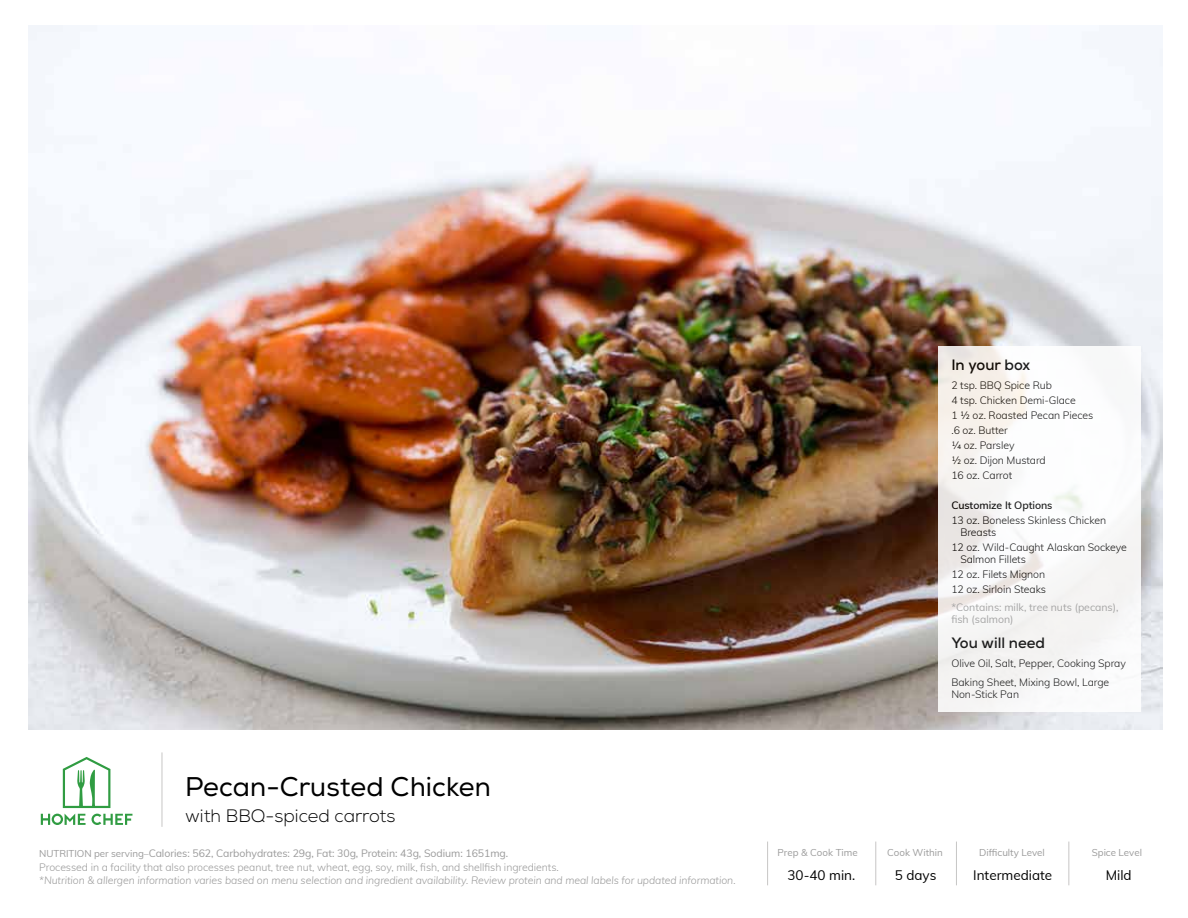
<style>
.page{position:relative;width:1188px;height:918px;background:#fff}
.page>*{position:absolute;margin:0;border:0;box-sizing:border-box;transform-origin:0 0}
.t1{font:27px "Nexa";color:#000}
.t2{font:300 18px "Nexa";color:#000}
.t3{font:700 15px "Nexa";color:#000}
.t4{font:13.5px "Muli";color:#000}
.t5{font:300 10.5px/15px "Muli";letter-spacing:-.005em;color:#000}
.t6{font:300 10.5px/13.5px "Muli";letter-spacing:-.005em;color:#9a9a9a}
.t7{font:italic 300 10.5px "Muli";letter-spacing:-.005em;color:#9a9a9a}
.t8{font:10.5px/12.6px "Muli";color:#9a9a9a}
.t9{font:600 10.5px "Muli";letter-spacing:-.005em;color:#000}
.t10{font:9.75px "Muli";color:#9a9a9a}
.s1{font-weight:400;font-size:9.75px}
.s2{font-weight:400}
</style>
<div class="page">
<img style="left:29px;top:26px;width:1133px;height:704px">
<hr style="left:162px;top:752px;width:1px;height:75px;background:#c7c6c5">
<div style="left:938px;top:346px;width:203px;height:365px;background:linear-gradient(to right,#f4f1ee,#fbfcfd)"></div>
<svg style="left:41px;top:757px;width:91px;height:68px"></svg>
<hr style="left:875px;top:842px;width:1px;height:43px;background:#c7c6c5">
<hr style="left:956px;top:842px;width:1px;height:43px;background:#c7c6c5">
<hr style="left:1068px;top:842px;width:1px;height:43px;background:#c7c6c5">
<hr style="left:767px;top:842px;width:1px;height:43px;background:#c7c6c5">
<h1 class="t1" style="left:185px;top:771px;width:307px">Pecan-Crusted Chicken</h1>
<h2 class="t2" style="left:185px;top:805px;width:212px">with BBQ-spiced carrots</h2>
<p class="t6" style="left:39px;top:846px;width:521px"><span class="s1">NUTRITION per serving–</span><span class="s2">Calories: 562, Carbohydrates: 29g, Fat: 30g, Protein: 43g, Sodium: 1651mg.<br></span>Processed in a facility that also processes peanut, tree nut, wheat, egg, soy, milk, fish, and shellfish ingredients.</p>
<p class="t7" style="left:39px;top:873px;width:698px">*Nutrition &amp; allergen information varies based on menu selection and ingredient availability. Review protein and meal labels for updated information.</p>
<h3 class="t3" style="left:951px;top:355px;width:80px">In your box</h3>
<p class="t5" style="left:951px;top:377px;width:144px">2 tsp. BBQ Spice Rub<br>4 tsp. Chicken Demi-Glace<br>1 ½ oz. Roasted Pecan Pieces .6 oz. Butter<br>¼ oz. Parsley<br>½ oz. Dijon Mustard<br>16 oz. Carrot</p>
<p class="t9" style="left:951px;top:497px;width:103px">Customize It Options</p>
<p class="t5" style="left:960px;top:513px;width:147px;line-height:12px;text-indent:-9px">13 oz. Boneless Skinless Chicken<br>Breasts</p>
<p class="t5" style="left:960px;top:540px;width:168px;line-height:12px;text-indent:-9px">12 oz. Wild-Caught Alaskan Sockeye<br>Salmon Fillets</p>
<p class="t5" style="left:951px;top:566px;width:96px">12 oz. Filets Mignon<br>12 oz. Sirloin Steaks</p>
<p class="t8" style="left:951px;top:600px;width:169px">*Contains: milk, tree nuts (pecans), fish (salmon)</p>
<h3 class="t3" style="left:951px;top:633px;width:95px">You will need</h3>
<p class="t5" style="left:951px;top:653px;width:176px;line-height:18.8px">Olive Oil, Salt, Pepper, Cooking Spray<br>Baking Sheet, Mixing Bowl, Large</p>
<p class="t5" style="left:951px;top:686px;width:69px">Non-Stick Pan</p>
<p class="t10" style="left:778px;top:845px;width:82px">Prep &amp; Cook Time</p>
<p class="t10" style="left:887px;top:845px;width:57px">Cook Within</p>
<p class="t10" style="left:979px;top:845px;width:67px">Difficulty Level</p>
<p class="t10" style="left:1092px;top:845px;width:52px">Spice Level</p>
<p class="t4" style="left:787px;top:865px;width:69px">30-40 min.</p>
<p class="t4" style="left:895px;top:865px;width:43px">5 days</p>
<p class="t4" style="left:973px;top:865px;width:81px">Intermediate</p>
<p class="t4" style="left:1106px;top:865px;width:27px">Mild</p>
</div>
